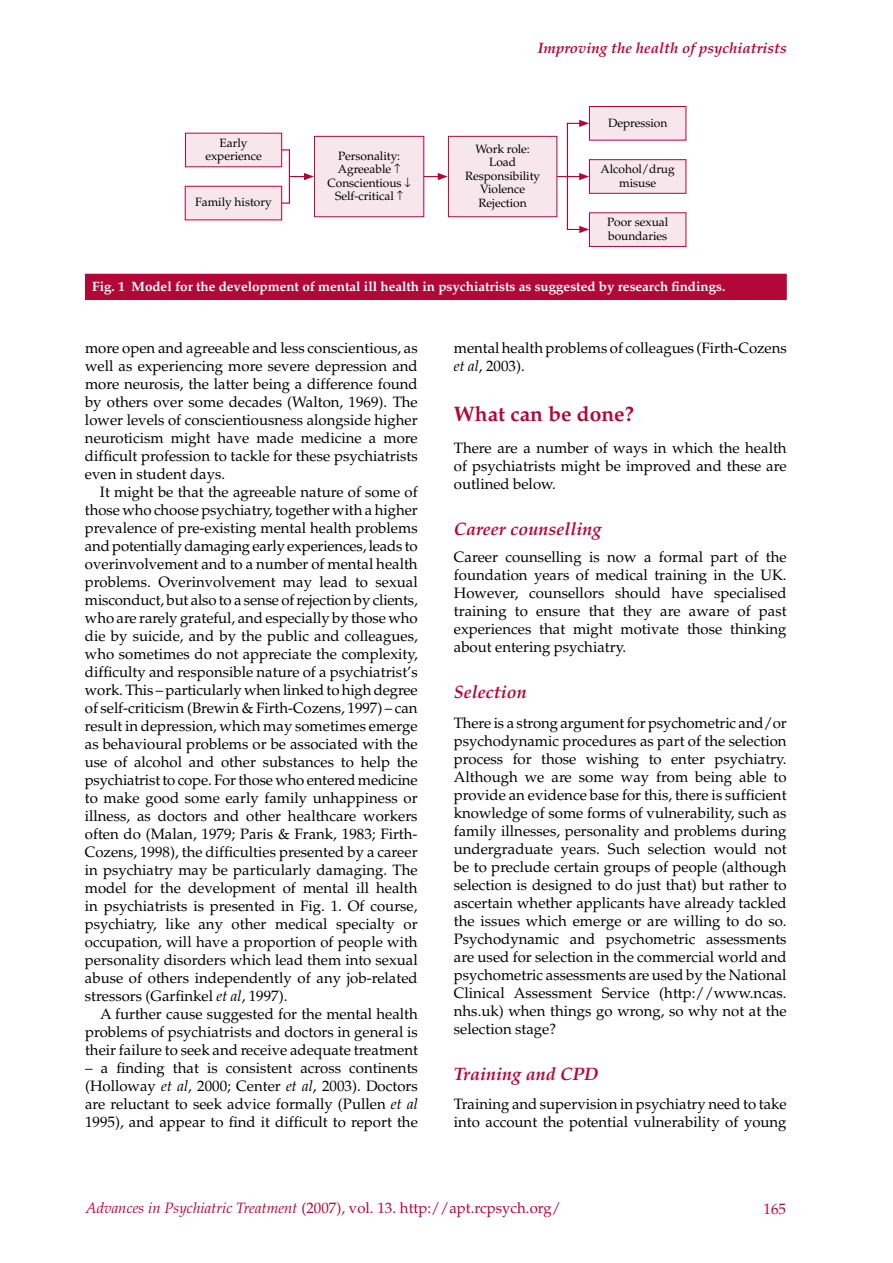
<style>
.page{position:relative;width:893px;height:1263px;background:#fff}
.page>*{position:absolute;margin:0;border:0;box-sizing:border-box;transform-origin:0 0}
.t1{font:700 21px "Palatino";color:#b20838}
.t2{font:italic 700 18px "Palatino";color:#b20838}
.t3{font:15px/18px "Palatino";color:#000;text-align:justify}
.t4{font:15px "Palatino";color:#b20838}
.t5{font:italic 700 15px "Palatino";color:#b20838}
.t6{font:700 13.5px "Palatino";letter-spacing:-.005em;color:#fff}
.t7{font:12px/13.5px "Palatino";letter-spacing:-.005em;color:#000;text-align:center}
.s1{font-style:italic}
</style>
<div class="page">
<div style="left:86px;top:274px;width:700px;height:25px;background:#b20838"></div>
<div style="left:85px;top:274px;width:702px;height:26px;border:1px solid #b20838"></div>
<hr style="left:289px;top:149px;width:1px;height:55px;background:#b20838">
<div style="left:186px;top:133px;width:96px;height:34px;background:#f7e6eb"></div>
<div style="left:185px;top:186px;width:97px;height:34px;background:#f7e6eb"></div>
<div style="left:185px;top:186px;width:97px;height:34px;border:1px solid #b20838"></div>
<div style="left:314px;top:136px;width:110px;height:81px;background:#f7e6eb"></div>
<div style="left:314px;top:136px;width:110px;height:81px;border:1px solid #b20838"></div>
<div style="left:448px;top:136px;width:109px;height:81px;background:#f7e6eb"></div>
<div style="left:448px;top:136px;width:109px;height:81px;border:1px solid #b20838"></div>
<div style="left:589px;top:106px;width:97px;height:34px;background:#f7e6eb"></div>
<div style="left:589px;top:106px;width:97px;height:34px;border:1px solid #b20838"></div>
<div style="left:589px;top:160px;width:97px;height:33px;background:#f7e6eb"></div>
<div style="left:589px;top:159px;width:97px;height:34px;border:1px solid #b20838"></div>
<div style="left:589px;top:213px;width:97px;height:33px;background:#f7e6eb"></div>
<div style="left:589px;top:213px;width:97px;height:34px;border:1px solid #b20838"></div>
<svg style="left:290px;top:173px;width:24px;height:7px"></svg>
<svg style="left:424px;top:173px;width:24px;height:7px"></svg>
<hr style="left:567px;top:123px;width:1px;height:107px;background:#b20838">
<svg style="left:567px;top:120px;width:22px;height:7px"></svg>
<svg style="left:568px;top:226px;width:21px;height:7px"></svg>
<svg style="left:557px;top:173px;width:32px;height:7px"></svg>
<p class="t7" style="left:205px;top:136px;width:58px">Early experience</p>
<p class="t7" style="left:195px;top:196px;width:78px">Family history</p>
<p class="t5" style="left:538px;top:40px;width:250px">Improving the health of psychiatrists</p>
<p class="t7" style="left:327px;top:149px;width:85px">Personality:<br>Agreeable ↑<br>Conscientious ↓<br>Self-critical ↑</p>
<p class="t7" style="left:465px;top:142px;width:77px">Work role:<br>Load<br>Responsibility<br>Violence<br>Rejection</p>
<p class="t7" style="left:608px;top:116px;width:61px">Depression</p>
<p class="t7" style="left:601px;top:162px;width:76px">Alcohol/drug misuse</p>
<p class="t7" style="left:607px;top:216px;width:63px;text-align:left">Poor sexual boundaries</p>
<p class="t6" style="left:92px;top:278px;width:635px">Fig. 1 Model for the development of mental ill health in psychiatrists as suggested by research findings.</p>
<p class="t3" style="left:85px;top:339px;width:334px">more open and agreeable and less conscientious, as well as experiencing more severe depression and more neurosis, the latter being a difference found by others over some decades (Walton, 1969). The lower levels of conscientiousness alongside higher neuroticism might have made medicine a more difficult profession to tackle for these psychiatrists even in student days.</p>
<p class="t3" style="left:85px;top:483px;width:334px;text-indent:15px">It might be that the agreeable nature of some of those who choose psychiatry, together with a higher prevalence of pre-existing mental health problems and potentially damaging early experiences, leads to overinvolvement and to a number of mental health problems. Overinvolvement may lead to sexual misconduct, but also to a sense of rejection by clients, who are rarely grateful, and especially by those who die by suicide, and by the public and colleagues, who sometimes do not appreciate the complexity, difficulty and responsible nature of a psychiatrist’s work. This – particularly when linked to high degree of self-criticism (Brewin &amp; Firth-Cozens, 1997) – can result in depression, which may sometimes emerge as behavioural problems or be associated with the use of alcohol and other substances to help the psychiatrist to cope. For those who entered medicine to make good some early family unhappiness or illness, as doctors and other healthcare workers often do (Malan, 1979; Paris &amp; Frank, 1983; Firth-Cozens, 1998), the difficulties presented by a career in psychiatry may be particularly damaging. The model for the development of mental ill health in psychiatrists is presented in Fig. 1. Of course, psychiatry, like any other medical specialty or occupation, will have a proportion of people with personality disorders which lead them into sexual abuse of others independently of any job-related stressors (Garfinkel <span class="s1">et al</span>, 1997).</p>
<p class="t3" style="left:85px;top:1005px;width:334px;text-indent:15px">A further cause suggested for the mental health problems of psychiatrists and doctors in general is their failure to seek and receive adequate treatment</p>
<p class="t3" style="left:85px;top:1059px;width:334px">– a finding that is consistent across continents (Holloway <span class="s1">et al</span>, 2000; Center <span class="s1">et al</span>, 2003). Doctors are reluctant to seek advice formally (Pullen <span class="s1">et al </span>1995), and appear to find it difficult to report the</p>
<p class="t3" style="left:454px;top:339px;width:334px">mental health problems of colleagues (Firth-Cozens <span class="s1">et al</span>, 2003).</p>
<h1 class="t1" style="left:454px;top:401px;width:182px">What can be done?</h1>
<p class="t3" style="left:454px;top:439px;width:334px">There are a number of ways in which the health of psychiatrists might be improved and these are outlined below.</p>
<p class="t2" style="left:454px;top:518px;width:149px">Career counselling</p>
<p class="t3" style="left:454px;top:548px;width:334px">Career counselling is now a formal part of the foundation years of medical training in the UK.<br>However, counsellors should have specialised training to ensure that they are aware of past experiences that might motivate those thinking about entering psychiatry.</p>
<p class="t2" style="left:454px;top:682px;width:74px">Selection</p>
<p class="t3" style="left:454px;top:714px;width:334px">There is a strong argument for psychometric and/or psychodynamic procedures as part of the selection process for those wishing to enter psychiatry.<br>Although we are some way from being able to provide an evidence base for this, there is sufficient knowledge of some forms of vulnerability, such as family illnesses, personality and problems during undergraduate years. Such selection would not be to preclude certain groups of people (although selection is designed to do just that) but rather to ascertain whether applicants have already tackled the issues which emerge or are willing to do so.<br>Psychodynamic and psychometric assessments are used for selection in the commercial world and psychometric assessments are used by the National Clinical Assessment Service (http://www.ncas. nhs.uk) when things go wrong, so why not at the selection stage?</p>
<p class="t2" style="left:454px;top:1063px;width:146px">Training and CPD</p>
<p class="t3" style="left:454px;top:1095px;width:334px">Training and supervision in psychiatry need to take into account the potential vulnerability of young</p>
<p class="t4" style="left:86px;top:1199px;width:477px"><span class="s1">Advances in Psychiatric Treatment</span> (2007), vol. 13. http://apt.rcpsych.org/</p>
<p class="t4" style="left:764px;top:1200px;width:24px">165</p>
</div>
